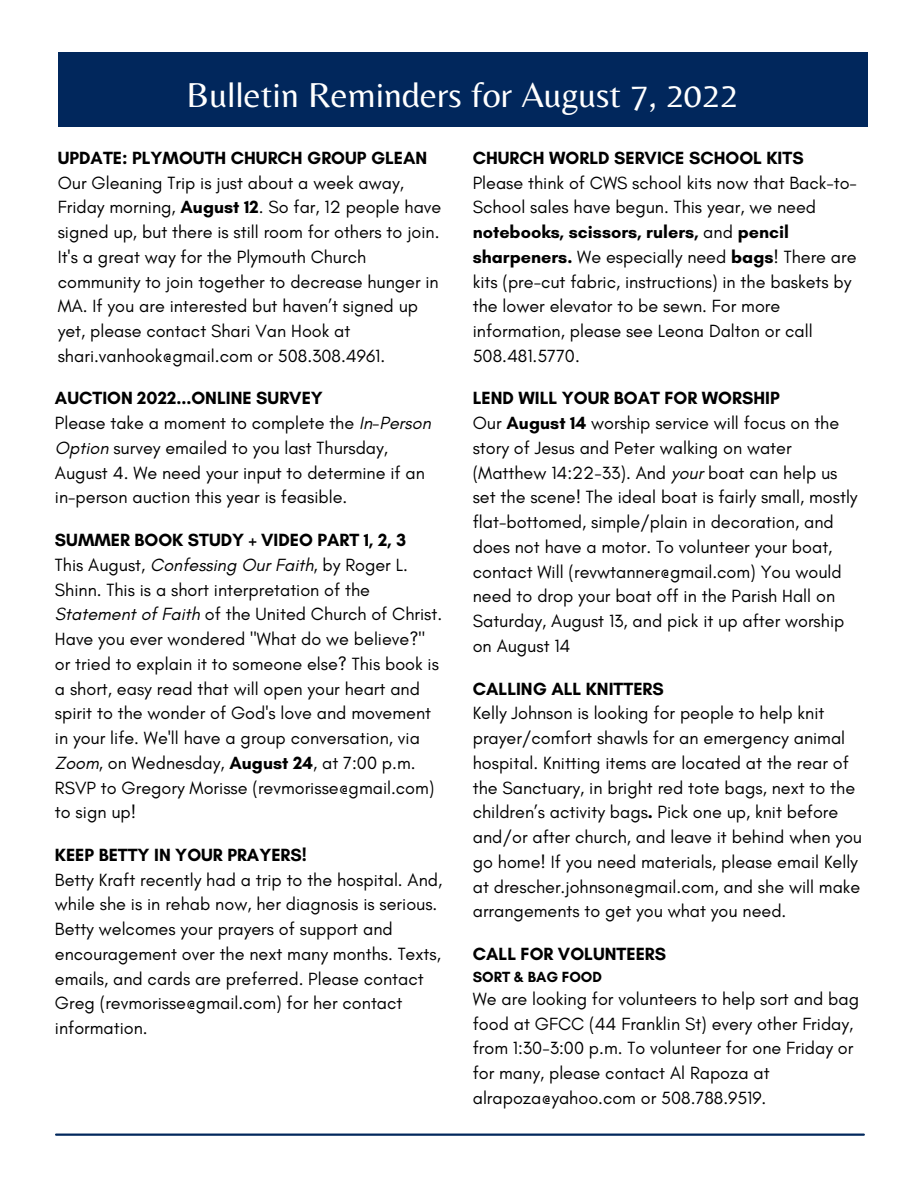
<style>
.page{position:relative;width:918px;height:1188px;background:#fff}
.page>*{position:absolute;margin:0;border:0;box-sizing:border-box;transform-origin:0 0}
.t1{font:36px "Belleza";color:#fff}
.t2{font:18px/24.8px "Glacial Indifference";color:#000}
.t3{font:700 18px "Glacial Indifference";color:#000}
.t4{font:700 15px "Glacial Indifference";color:#000}
.s1{font-weight:700}
.s2{font-style:italic}
</style>
<div class="page">
<hr style="left:56px;top:1134px;width:808px;height:2px;background:#01275c">
<div style="left:58px;top:52px;width:810px;height:74px;background:#01275c"></div>
<h1 class="t1" style="left:187px;top:73px;width:553px">Bulletin Reminders for August 7, 2022</h1>
<p class="t3" style="left:58px;top:147px;width:371px">UPDATE: PLYMOUTH CHURCH GROUP GLEAN</p>
<p class="t2" style="left:58px;top:170px;width:385px">Our Gleaning Trip is just about a week away, Friday morning, <span class="s1">August 12</span>. So far, 12 people have signed up, but there is still room for others to join.<br>It's a great way for the Plymouth Church community to join together to decrease hunger in MA. If you are interested but haven’t signed up yet, please contact Shari Van Hook at shari.vanhook@gmail.com or 508.308.4961.</p>
<p class="t2" style="left:55px;top:386px;width:377px"><span class="s1">AUCTION 2022...ONLINE SURVEY<br></span>Please take a moment to complete the <span class="s2">In-Person Option</span> survey emailed to you last Thursday, August 4. We need your input to determine if an in-person auction this year is feasible.</p>
<p class="t2" style="left:473px;top:386px;width:386px"><span class="s1">LEND WILL YOUR BOAT FOR WORSHIP<br></span>Our <span class="s1">August 14</span> worship service will focus on the story of Jesus and Peter walking on water (Matthew 14:22-33). And <span class="s2">your</span> boat can help us set the scene! The ideal boat is fairly small, mostly flat-bottomed, simple/plain in decoration, and does not have a motor. To volunteer your boat, contact Will (revwtanner@gmail.com) You would need to drop your boat off in the Parish Hall on Saturday, August 13, and pick it up after worship on August 14</p>
<p class="t3" style="left:473px;top:147px;width:332px">CHURCH WORLD SERVICE SCHOOL KITS</p>
<p class="t2" style="left:473px;top:170px;width:386px">Please think of CWS school kits now that Back-to-School sales have begun. This year, we need <span class="s1">notebooks, scissors, rulers,</span> and <span class="s1">pencil sharpeners.</span> We especially need <span class="s1">bags</span>! There are kits (pre-cut fabric, instructions) in the baskets by the lower elevator to be sewn. For more information, please see Leona Dalton or call 508.481.5770.</p>
<p class="t2" style="left:55px;top:527px;width:389px"><span class="s1">SUMMER BOOK STUDY + VIDEO PART 1, 2, 3<br></span>This August, <span class="s2">Confessing Our Faith</span>, by Roger L.<br>Shinn. This is a short interpretation of the <span class="s2">Statement of Faith</span> of the United Church of Christ.<br>Have you ever wondered "What do we believe?" or tried to explain it to someone else? This book is a short, easy read that will open your heart and spirit to the wonder of God's love and movement in your life. We'll have a group conversation, via <span class="s2">Zoom</span>, on Wednesday, <span class="s1">August 24</span>, at 7:00 p.m.<br>RSVP to Gregory Morisse (revmorisse@gmail.com) to sign up!</p>
<p class="t3" style="left:473px;top:677px;width:193px">CALLING ALL KNITTERS</p>
<p class="t2" style="left:473px;top:701px;width:391px">Kelly Johnson is looking for people to help knit prayer/comfort shawls for an emergency animal hospital. Knitting items are located at the rear of the Sanctuary, in bright red tote bags, next to the children’s activity bags<span class="s1">.</span> Pick one up, knit before and/or after church, and leave it behind when you go home! If you need materials, please email Kelly at drescher.johnson@gmail.com, and she will make arrangements to get you what you need.</p>
<p class="t3" style="left:55px;top:844px;width:253px">KEEP BETTY IN YOUR PRAYERS!</p>
<p class="t2" style="left:55px;top:867px;width:389px">Betty Kraft recently had a trip to the hospital. And, while she is in rehab now, her diagnosis is serious.<br>Betty welcomes your prayers of support and encouragement over the next many months. Texts, emails, and cards are preferred. Please contact Greg (revmorisse@gmail.com) for her contact information.</p>
<p class="t3" style="left:473px;top:943px;width:195px">CALL FOR VOLUNTEERS</p>
<p class="t4" style="left:473px;top:968px;width:131px">SORT &amp; BAG FOOD</p>
<p class="t2" style="left:473px;top:986px;width:388px">We are looking for volunteers to help sort and bag food at GFCC (44 Franklin St) every other Friday, from 1:30-3:00 p.m. To volunteer for one Friday or for many, please contact Al Rapoza at alrapoza@yahoo.com or 508.788.9519.</p>
</div>
